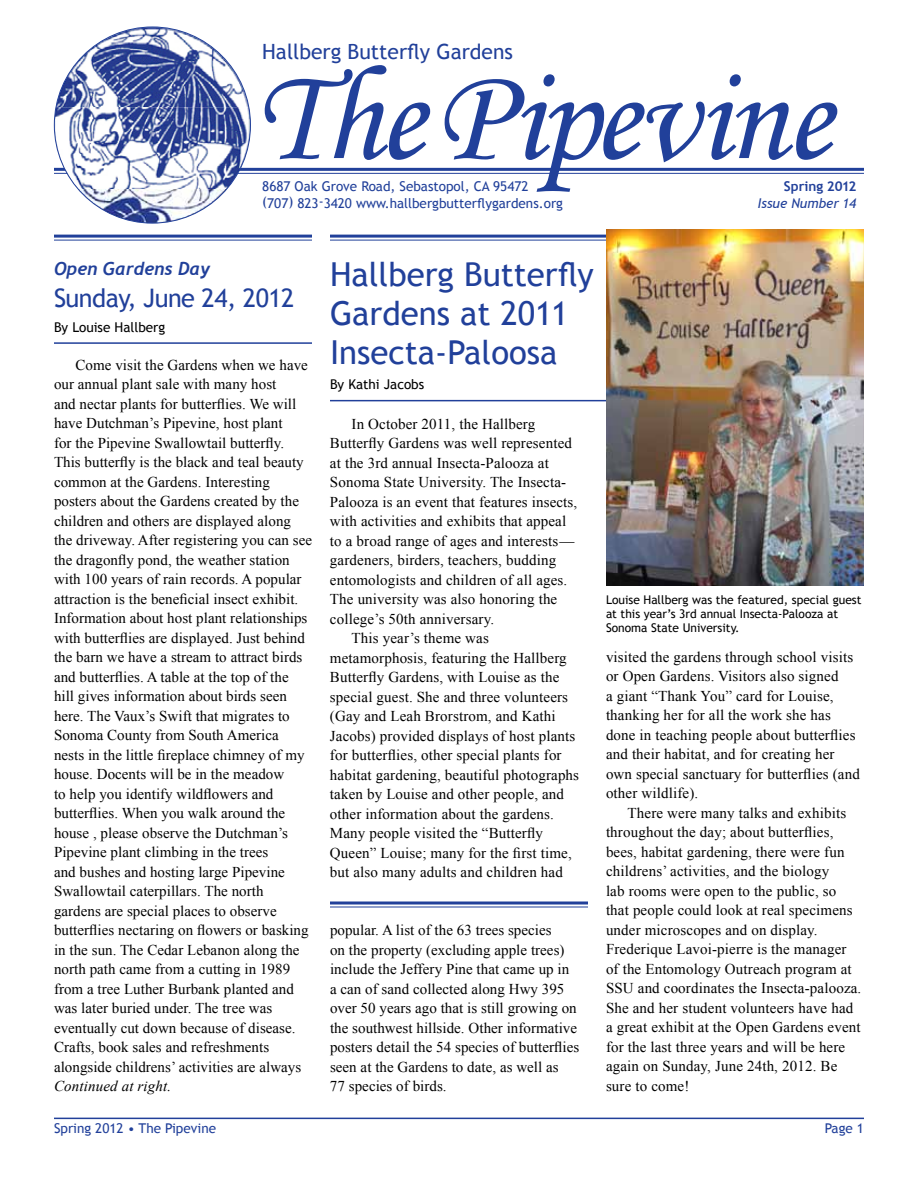
<style>
.page{position:relative;width:918px;height:1188px;background:#fff}
.page>*{position:absolute;margin:0;border:0;box-sizing:border-box;transform-origin:0 0}
.t1{font:135px "Monotype Corsiva";letter-spacing:-.01em;color:#21409a}
.t2{font:33px/39px "Trebuchet MS";color:#21409a}
.t3{font:25.5px "Trebuchet MS";letter-spacing:-.02em;color:#21409a}
.t4{font:21px "Trebuchet MS";color:#21409a}
.t5{font:italic 700 18px "Trebuchet";color:#21409a}
.t6{font:15px/19.5px "Times New Roman";letter-spacing:.005em;color:#000}
.t7{font:italic 15px "Times New Roman";letter-spacing:.01em;color:#000}
.t8{font:13.5px "Trebuchet MS";color:#21409a}
.t9{font:13.5px "Trebuchet MS";color:#000}
.t10{font:italic 13.5px "Trebuchet MS";color:#21409a}
.t11{font:700 13.5px "Trebuchet MS";color:#21409a}
.t12{font:12px/14.2px "Trebuchet MS";color:#000}
</style>
<div class="page">
<hr style="left:54px;top:1118px;width:810px;height:1px;background:#21409a">
<hr style="left:54px;top:168px;width:810px;height:3px;background:#21409a">
<hr style="left:54px;top:173px;width:810px;height:1px;background:#21409a">
<img style="left:56px;top:27px;width:193px;height:80px">
<img style="left:54px;top:107px;width:196px;height:82px">
<img style="left:78px;top:189px;width:149px;height:34px">
<hr style="left:54px;top:235px;width:258px;height:3px;background:#21409a">
<hr style="left:54px;top:240px;width:258px;height:1px;background:#21409a">
<hr style="left:330px;top:235px;width:534px;height:3px;background:#21409a">
<hr style="left:330px;top:240px;width:534px;height:1px;background:#21409a">
<hr style="left:54px;top:342px;width:258px;height:2px;background:#21409a">
<hr style="left:330px;top:400px;width:290px;height:1px;background:#21409a">
<hr style="left:330px;top:902px;width:258px;height:2px;background:#21409a">
<hr style="left:330px;top:906px;width:258px;height:2px;background:#21409a">
<img style="left:606px;top:230px;width:258px;height:355px">
<h3 class="t4" style="left:262px;top:39px;width:252px">Hallberg Butterfly Gardens</h3>
<h1 class="t1" style="left:254px;top:35px;width:579px">ThePipevine</h1>
<p class="t8" style="left:262px;top:178px;width:268px">8687 Oak Grove Road, Sebastopol, CA 95472</p>
<p class="t11" style="left:784px;top:178px;width:74px">Spring 2012</p>
<p class="t8" style="left:262px;top:195px;width:302px">(707) 823-3420 www.hallbergbutterflygardens.org</p>
<p class="t10" style="left:758px;top:195px;width:100px">Issue Number 14</p>
<p class="t5" style="left:54px;top:258px;width:158px">Open Gardens Day</p>
<h3 class="t3" style="left:54px;top:283px;width:242px">Sunday, June 24, 2012</h3>
<p class="t9" style="left:54px;top:319px;width:113px">By Louise Hallberg</p>
<p class="t6" style="left:54px;top:355px;width:260px;text-indent:22px">Come visit the Gardens when we have our annual plant sale with many host<br>and nectar plants for butterflies. We will have Dutchman’s Pipevine, host plant<br>for the Pipevine Swallowtail butterfly.<br>This butterfly is the black and teal beauty common at the Gardens. Interesting posters about the Gardens created by the children and others are displayed along the driveway. After registering you can see the dragonfly pond, the weather station with 100 years of rain records. A popular attraction is the beneficial insect exhibit.<br>Information about host plant relationships with butterflies are displayed. Just behind the barn we have a stream to attract birds and butterflies. A table at the top of the hill gives information about birds seen here. The Vaux’s Swift that migrates to Sonoma County from South America nests in the little fireplace chimney of my house. Docents will be in the meadow<br>to help you identify wildflowers and butterflies. When you walk around the house , please observe the Dutchman’s Pipevine plant climbing in the trees<br>and bushes and hosting large Pipevine Swallowtail caterpillars. The north gardens are special places to observe butterflies nectaring on flowers or basking in the sun. The Cedar Lebanon along the north path came from a cutting in 1989 from a tree Luther Burbank planted and was later buried under. The tree was eventually cut down because of disease.<br>Crafts, book sales and refreshments alongside childrens’ activities are always</p>
<p class="t7" style="left:54px;top:1076px;width:119px">Continued at right.</p>
<h2 class="t2" style="left:330px;top:256px;width:265px">Hallberg Butterfly<br>Gardens at 2011<br>Insecta-Paloosa</h2>
<p class="t9" style="left:330px;top:376px;width:96px">By Kathi Jacobs</p>
<p class="t6" style="left:352px;top:414px;width:185px">In October 2011, the Hallberg</p>
<p class="t6" style="left:330px;top:433px;width:244px">Butterfly Gardens was well represented</p>
<p class="t6" style="left:330px;top:453px;width:220px">at the 3rd annual Insecta-Palooza at</p>
<p class="t6" style="left:330px;top:472px;width:238px">Sonoma State University. The Insecta-</p>
<p class="t6" style="left:330px;top:492px;width:249px">Palooza is an event that features insects,</p>
<p class="t6" style="left:330px;top:511px;width:238px">with activities and exhibits that appeal</p>
<p class="t6" style="left:330px;top:531px;width:246px">to a broad range of ages and interests—</p>
<p class="t6" style="left:330px;top:550px;width:228px">gardeners, birders, teachers, budding</p>
<p class="t6" style="left:330px;top:570px;width:239px">entomologists and children of all ages.</p>
<p class="t6" style="left:330px;top:589px;width:229px">The university was also honoring the</p>
<p class="t6" style="left:330px;top:609px;width:166px">college’s 50th anniversary.</p>
<p class="t6" style="left:352px;top:628px;width:139px">This year’s theme was</p>
<p class="t6" style="left:330px;top:648px;width:238px">metamorphosis, featuring the Hallberg</p>
<p class="t6" style="left:330px;top:667px;width:231px">Butterfly Gardens, with Louise as the</p>
<p class="t6" style="left:330px;top:687px;width:240px">special guest. She and three volunteers</p>
<p class="t6" style="left:330px;top:706px;width:227px">(Gay and Leah Brorstrom, and Kathi</p>
<p class="t6" style="left:330px;top:726px;width:247px">Jacobs) provided displays of host plants</p>
<p class="t6" style="left:330px;top:745px;width:233px">for butterflies, other special plants for</p>
<p class="t6" style="left:330px;top:765px;width:251px">habitat gardening, beautiful photographs</p>
<p class="t6" style="left:330px;top:784px;width:236px">taken by Louise and other people, and</p>
<p class="t6" style="left:330px;top:804px;width:225px">other information about the gardens.</p>
<p class="t6" style="left:330px;top:823px;width:215px">Many people visited the “Butterfly</p>
<p class="t6" style="left:330px;top:843px;width:243px">Queen” Louise; many for the first time,</p>
<p class="t6" style="left:330px;top:862px;width:234px">but also many adults and children had</p>
<p class="t6" style="left:330px;top:920px;width:251px">popular. A list of the 63 trees species<br>on the property (excluding apple trees) include the Jeffery Pine that came up in a can of sand collected along Hwy 395 over 50 years ago that is still growing on the southwest hillside. Other informative posters detail the 54 species of butterflies seen at the Gardens to date, as well as<br>77 species of birds.</p>
<p class="t12" style="left:606px;top:592px;width:257px">Louise Hallberg was the featured, special guest at this year’s 3rd annual Insecta-Palooza at<br>Sonoma State University.</p>
<p class="t6" style="left:606px;top:647px;width:255px">visited the gardens through school visits or Open Gardens. Visitors also signed<br>a giant “Thank You” card for Louise, thanking her for all the work she has done in teaching people about butterflies and their habitat, and for creating her own special sanctuary for butterflies (and other wildlife).</p>
<p class="t6" style="left:606px;top:803px;width:257px;text-indent:22px">There were many talks and exhibits throughout the day; about butterflies, bees, habitat gardening, there were fun childrens’ activities, and the biology<br>lab rooms were open to the public, so that people could look at real specimens under microscopes and on display.<br>Frederique Lavoi-pierre is the manager of the Entomology Outreach program at SSU and coordinates the Insecta-palooza.<br>She and her student volunteers have had a great exhibit at the Open Gardens event for the last three years and will be here again on Sunday, June 24th, 2012. Be sure to come!</p>
<p class="t8" style="left:54px;top:1120px;width:164px">Spring 2012 • The Pipevine</p>
<p class="t8" style="left:825px;top:1120px;width:41px">Page 1</p>
</div>
